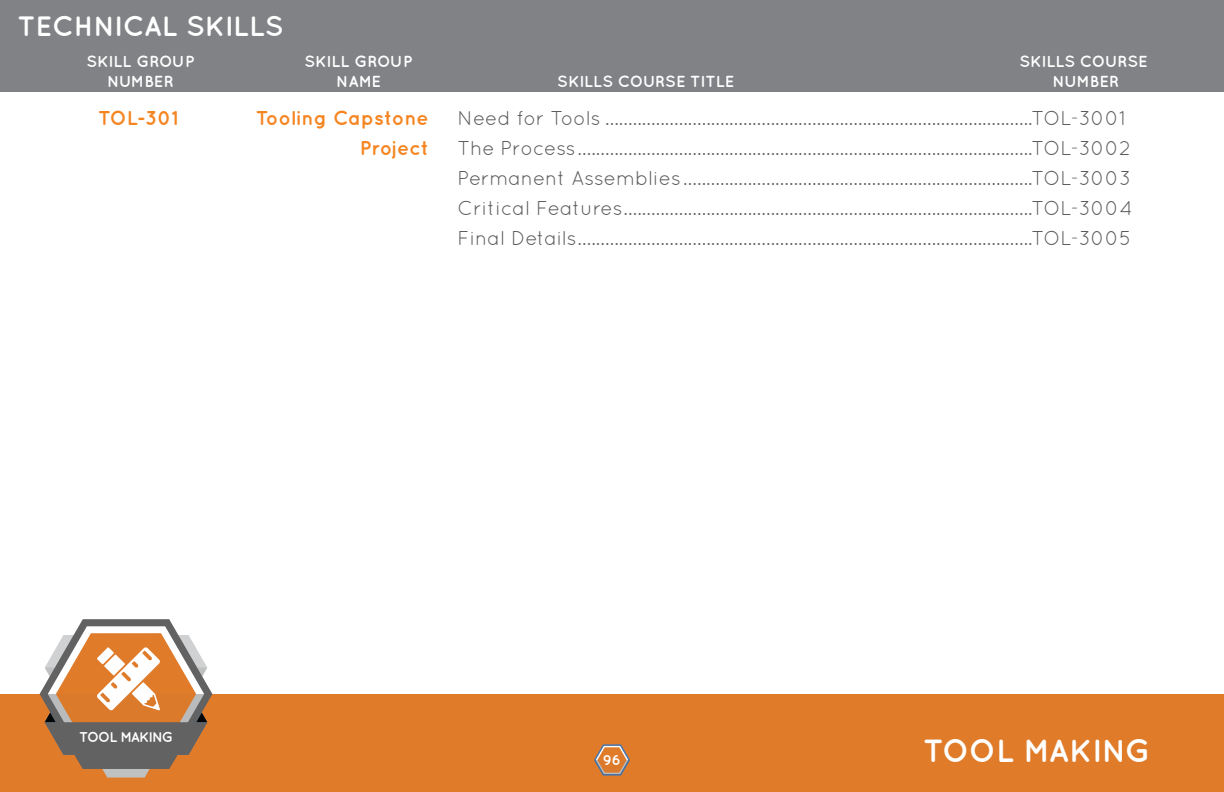
<style>
.page{position:relative;width:1224px;height:792px;background:#fff}
.page>*{position:absolute;margin:0;border:0;box-sizing:border-box;transform-origin:0 0}
.t1{font:700 32px "Quicksand";letter-spacing:-.01em;color:#fff}
.t2{font:700 28px "Quicksand";color:#fff}
.t3{font:20px/30px "Quicksand";color:#5a5a5d}
.t4{font:700 20px/30px "Quicksand";color:#f58521;text-align:right}
.t5{font:700 16px/19.2px "Quicksand";color:#fff;text-align:center}
.t6{font:700 14.2px "Quicksand";letter-spacing:-.055em;color:#fff}
</style>
<div class="page">
<div style="left:0;top:694px;width:1224px;height:98px;background:#e07b2a"></div>
<svg style="left:40px;top:619px;width:172px;height:159px"></svg>
<div style="left:0;top:0;width:1224px;height:92px;background:#808285"></div>
<svg style="left:594px;top:744px;width:36px;height:32px"></svg>
<h2 class="t2" style="left:17px;top:9px;width:268px">TECHNICAL SKILLS</h2>
<p class="t5" style="left:87px;top:52px;width:109px">SKILL GROUP<br>NUMBER</p>
<p class="t5" style="left:305px;top:52px;width:109px">SKILL GROUP<br>NAME</p>
<p class="t5" style="left:557px;top:71px;width:179px">SKILLS COURSE TITLE</p>
<p class="t5" style="left:1019px;top:52px;width:130px">SKILLS COURSE<br>NUMBER</p>
<p class="t4" style="left:98px;top:102px;width:82px">TOL-301</p>
<p class="t4" style="left:256px;top:102px;width:175px">Tooling Capstone<br>Project</p>
<p class="t3" style="left:458px;top:103px;width:677px">Need for Tools .............................................................................................TOL-3001<br>The Process...................................................................................................TOL-3002<br>Permanent Assemblies............................................................................TOL-3003<br>Critical Features.........................................................................................TOL-3004<br>Final Details...................................................................................................TOL-3005</p>
<p class="t6" style="left:79px;top:729px;width:96px">TOOL MAKING</p>
<p class="t6" style="left:603px;top:751px;width:20px">96</p>
<h1 class="t1" style="left:923px;top:731px;width:229px">TOOL MAKING</h1>
</div>
